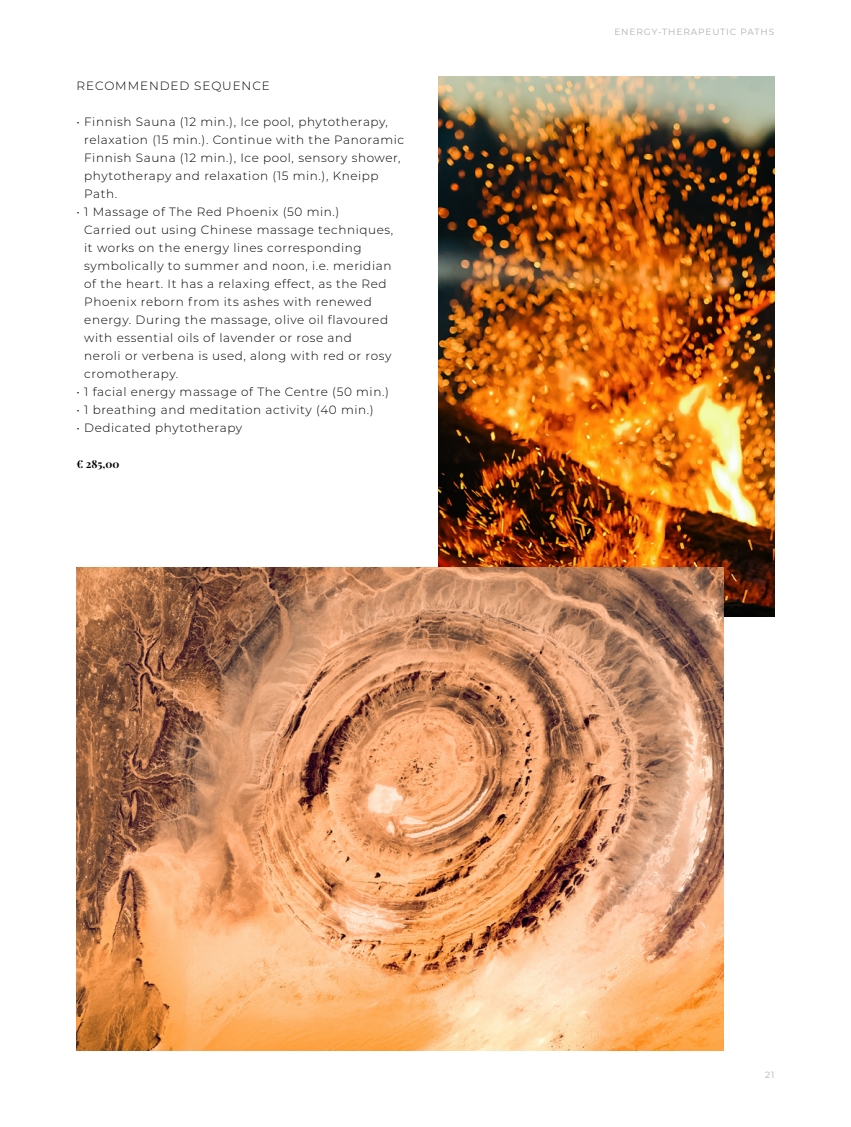
<style>
.page{position:relative;width:851px;height:1127px;background:#fff}
.page>*{position:absolute;margin:0;border:0;box-sizing:border-box;transform-origin:0 0}
.t1{font:300 12px/18px "Montserrat";letter-spacing:.05em;color:#000}
.t2{font:300 12px "Montserrat";letter-spacing:.075em;color:#000}
.t3{font:700 10.8px "Playfair Display";color:#000}
.t4{font:9px "Montserrat";letter-spacing:.1em;color:#b0b0b0}
</style>
<div class="page">
<img style="left:438px;top:77px;width:336px;height:540px">
<img style="left:77px;top:567px;width:646px;height:483px">
<p class="t2" style="left:77px;top:78px;width:195px">RECOMMENDED SEQUENCE</p>
<p class="t1" style="left:84px;top:112px;width:321px;text-indent:-8px">• Finnish Sauna (12 min.), Ice pool, phytotherapy, relaxation (15 min.). Continue with the Panoramic Finnish Sauna (12 min.), Ice pool, sensory shower, phytotherapy and relaxation (15 min.), Kneipp Path.</p>
<p class="t1" style="left:84px;top:202px;width:310px;text-indent:-8px">• 1 Massage of The Red Phoenix (50 min.)<br>Carried out using Chinese massage techniques, it works on the energy lines corresponding symbolically to summer and noon, i.e. meridian of the heart. It has a relaxing effect, as the Red Phoenix reborn from its ashes with renewed energy. During the massage, olive oil flavoured with essential oils of lavender or rose and<br>neroli or verbena is used, along with red or rosy cromotherapy.</p>
<p class="t1" style="left:77px;top:382px;width:314px">• 1 facial energy massage of The Centre (50 min.)</p>
<p class="t1" style="left:77px;top:400px;width:298px">• 1 breathing and meditation activity (40 min.)</p>
<p class="t1" style="left:77px;top:418px;width:167px">• Dedicated phytotherapy</p>
<p class="t3" style="left:77px;top:457px;width:44px">€ 285,00</p>
<p class="t4" style="left:614px;top:25px;width:161px">ENERGY-THERAPEUTIC PATHS</p>
<p class="t4" style="left:765px;top:1068px;width:11px">21</p>
</div>
